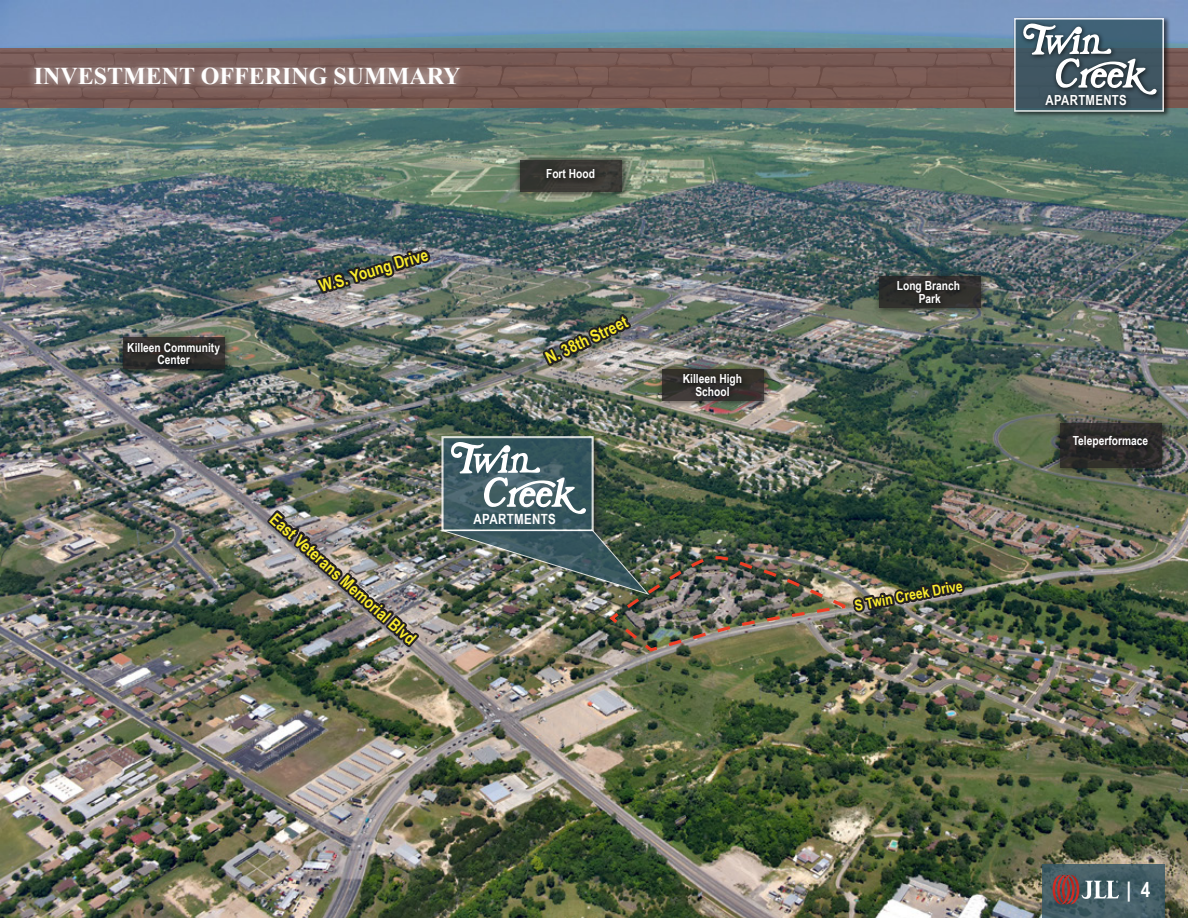
<style>
.page{position:relative;width:1188px;height:918px;background:#fff}
.page>*{position:absolute;margin:0;border:0;box-sizing:border-box;transform-origin:0 0}
.t1{font:700 24px "Times New Roman";color:#fff}
.t2{font:700 21px "Arial Narrow";color:#fff}
.t3{font:700 16.8px "Arial Narrow";color:#faed2e}
.t4{font:700 14.85px "Arial Narrow";color:#faed2e}
.t5{font:700 14.1px "Arial Narrow";letter-spacing:.025em;color:#fff}
.t6{font:700 13.95px "Arial Narrow";letter-spacing:.025em;color:#fff}
.t7{font:700 12.45px/12.5px "Arial Narrow";color:#fff;text-align:center}
</style>
<div class="page">
<img style="left:0;top:0;width:1188px;height:918px">
<img style="left:263px;top:506px;width:160px;height:145px">
<img style="left:1051px;top:415px;width:121px;height:63px">
<div style="left:1060px;top:423px;width:101px;height:44px;background:linear-gradient(to right,#2e2e28,#2a292a)"></div>
<img style="left:1064px;top:425px;width:96px;height:35px">
<img style="left:653px;top:361px;width:121px;height:50px">
<svg style="left:662px;top:369px;width:102px;height:32px"></svg>
<img style="left:674px;top:363px;width:79px;height:47px">
<img style="left:114px;top:329px;width:122px;height:51px">
<img style="left:118px;top:332px;width:113px;height:47px">
<img style="left:870px;top:279px;width:122px;height:40px">
<div style="left:879px;top:277px;width:102px;height:31px;background:#2d2e2c"></div>
<img style="left:888px;top:279px;width:86px;height:39px">
<img style="left:0;top:30px;width:1188px;height:249px">
<img style="left:511px;top:151px;width:122px;height:52px">
<div style="left:520px;top:160px;width:102px;height:31px;background:#363632"></div>
<img style="left:537px;top:158px;width:69px;height:35px">
<svg style="left:440px;top:435px;width:160px;height:95px"></svg>
<svg style="left:444px;top:439px;width:147px;height:90px;background:#36555e"></svg>
<div style="left:441px;top:436px;width:153px;height:96px;border:2px solid #fff"></div>
<svg style="left:450px;top:442px;width:136px;height:73px"></svg>
<img style="left:439px;top:530px;width:529px;height:127px">
<img style="left:312px;top:246px;width:122px;height:63px">
<img style="left:537px;top:307px;width:97px;height:65px">
<svg style="left:0;top:49px;width:1188px;height:59px;background:#775852"></svg>
<svg style="left:1042px;top:864px;width:123px;height:54px;background:#445e66"></svg>
<svg style="left:1053px;top:875px;width:66px;height:29px;background:#746669"></svg>
<div style="left:26px;top:58px;width:442px;height:36px;background:#fff;opacity:.75"></div>
<div style="left:1013px;top:17px;width:157px;height:101px;background:#000;opacity:.75"></div>
<div style="left:1014px;top:18px;width:150px;height:94px;background:linear-gradient(to bottom,#3f6175,#3f525a);border:2px solid #fff"></div>
<div style="left:1020px;top:20px;width:143px;height:91px;background:#000;opacity:.75"></div>
<svg style="left:1023px;top:23px;width:134px;height:73px"></svg>
<h1 class="t1" style="left:34px;top:60px;width:428px">INVESTMENT OFFERING SUMMARY</h1>
<p class="t7" style="left:127px;top:340px;width:94px">Killeen Community<br>Center</p>
<h3 class="t3" style="left:316px;top:275px;width:114px;rotate:-17deg">W.S. Young Drive</h3>
<p class="t7" style="left:546px;top:167px;width:50px">Fort Hood</p>
<h3 class="t3" style="left:541px;top:348px;width:90px;rotate:-26deg">N. 38th Street</h3>
<h3 class="t3" style="left:282px;top:506px;width:190px;rotate:42deg">East Veterans Memorial Blvd</h3>
<p class="t5" style="left:474px;top:509px;width:84px">APARTMENTS</p>
<p class="t7" style="left:683px;top:372px;width:61px">Killeen High<br>School</p>
<p class="t7" style="left:897px;top:279px;width:65px">Long Branch<br>Park</p>
<p class="t4" style="left:853px;top:595px;width:111px;rotate:-11deg">S Twin Creek Drive</p>
<p class="t6" style="left:1046px;top:90px;width:83px">APARTMENTS</p>
<p class="t7" style="left:1073px;top:434px;width:77px">Teleperformace</p>
<h2 class="t2" style="left:1126px;top:873px;width:25px">| 4</h2>
</div>
